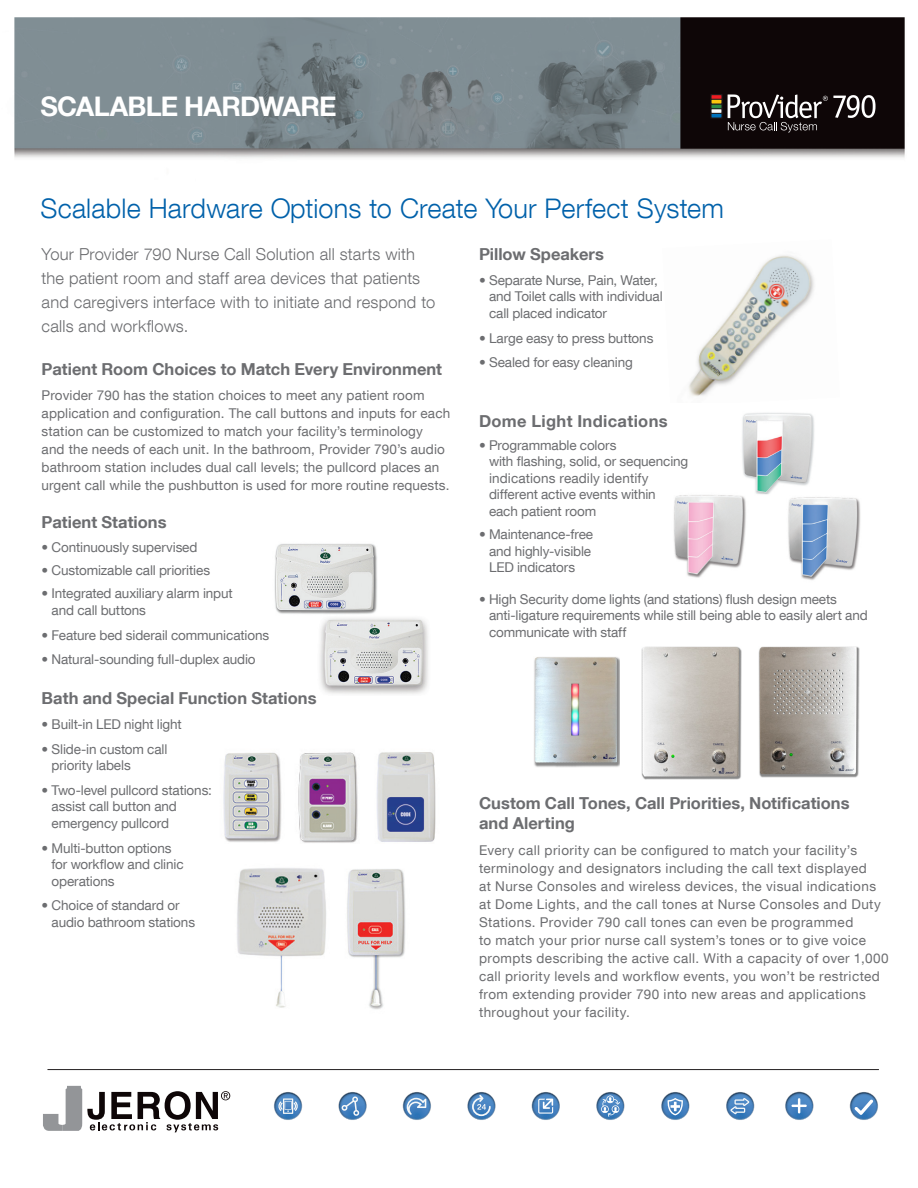
<style>
.page{position:relative;width:918px;height:1188px;background:#fff}
.page>*{position:absolute;margin:0;border:0;box-sizing:border-box;transform-origin:0 0}
.Headline_blue{font:300 27px "Helvetica Neue LT Com";letter-spacing:.005em;color:#0161aa}
.Tag_Line{font:700 27px "Helvetica Neue LT Com";letter-spacing:-.03em;color:#fff}
.Intro_Text{font:300 16.5px/24px "Helvetica Neue LT Com";letter-spacing:.01em;color:#6c6d70}
.Subhead{font:700 16.5px/19.5px "Helvetica Neue LT Com";color:#6c6d70}
.Intro_Text-2{font:700 16.5px "Helvetica Neue LT Com";color:#6c6d70}
.Intro_Text-3{font:700 16.5px "Helvetica Neue LT Com";letter-spacing:.02em;color:#6c6d70}
.Subhead-2{font:13.5px/16.5px "Helvetica Neue LT Com";letter-spacing:-.005em;color:#6c6d70}
.Subhead-3{font:13.5px/18px "Helvetica Neue LT Com";letter-spacing:.03em;color:#6c6d70}
.Intro_Text-4{font:13.5px/18px "Helvetica Neue LT Com";letter-spacing:.01em;color:#6c6d70}
.Intro_Text-5{font:13.5px/16.5px "Helvetica Neue LT Com";letter-spacing:-.01em;color:#6c6d70}
</style>
<div class="page">
<img style="left:14px;top:17px;width:891px;height:141px">
<svg style="left:711px;top:95px;width:11px;height:4px"></svg>
<div style="left:711px;top:113px;width:11px;height:5px;background:#0072bc"></div>
<div style="left:711px;top:113px;width:11px;height:5px;border:1px solid #231f20"></div>
<div style="left:711px;top:104px;width:11px;height:5px;background:#2f8b46"></div>
<div style="left:711px;top:104px;width:11px;height:5px;border:1px solid #231f20"></div>
<div style="left:711px;top:99px;width:11px;height:5px;background:#fec50d"></div>
<div style="left:711px;top:99px;width:11px;height:5px;border:1px solid #231f20"></div>
<svg style="left:728px;top:94px;width:148px;height:38px;background:#423c3c"></svg>
<hr style="left:47px;top:1069px;width:832px;height:1px;background:#231f20">
<svg style="left:43px;top:1086px;width:187px;height:46px"></svg>
<svg style="left:850px;top:1092px;width:28px;height:28px"></svg>
<svg style="left:274px;top:1092px;width:28px;height:28px"></svg>
<svg style="left:338px;top:1092px;width:29px;height:28px"></svg>
<svg style="left:403px;top:1092px;width:28px;height:28px"></svg>
<svg style="left:467px;top:1092px;width:29px;height:28px"></svg>
<svg style="left:532px;top:1092px;width:28px;height:28px"></svg>
<svg style="left:596px;top:1092px;width:29px;height:28px"></svg>
<svg style="left:661px;top:1092px;width:29px;height:28px"></svg>
<svg style="left:726px;top:1092px;width:28px;height:28px"></svg>
<svg style="left:785px;top:1092px;width:29px;height:28px"></svg>
<img style="left:688px;top:255px;width:126px;height:141px">
<img style="left:223px;top:752px;width:213px;height:257px">
<img style="left:674px;top:413px;width:187px;height:167px">
<img style="left:274px;top:543px;width:154px;height:151px">
<img style="left:534px;top:657px;width:86px;height:110px">
<img style="left:641px;top:647px;width:101px;height:133px">
<img style="left:759px;top:646px;width:100px;height:132px">
<p class="Tag_Line" style="left:40px;top:89px;width:298px">SCALABLE HARDWARE</p>
<p class="Headline_blue" style="left:40px;top:192px;width:685px">Scalable Hardware Options to Create Your Perfect System</p>
<p class="Intro_Text" style="left:42px;top:242px;width:395px">Your Provider 790 Nurse Call Solution all starts with the patient room and staff area devices that patients and caregivers interface with to initiate and respond to calls and workflows.</p>
<p class="Intro_Text-2" style="left:42px;top:359px;width:402px">Patient Room Choices to Match Every Environment</p>
<p class="Intro_Text-4" style="left:42px;top:386px;width:410px">Provider 790 has the station choices to meet any patient room application and configuration. The call buttons and inputs for each station can be customized to match your facility’s terminology<br>and the needs of each unit. In the bathroom, Provider 790’s audio bathroom station includes dual call levels; the pullcord places an urgent call while the pushbutton is used for more routine requests.</p>
<p class="Intro_Text-2" style="left:42px;top:512px;width:126px">Patient Stations</p>
<p class="Intro_Text-5" style="left:42px;top:539px;width:157px">• Continuously supervised</p>
<p class="Intro_Text-5" style="left:42px;top:562px;width:170px">• Customizable call priorities</p>
<p class="Subhead-2" style="left:52px;top:585px;width:183px;text-indent:-10px">• Integrated auxiliary alarm input and call buttons</p>
<p class="Subhead-2" style="left:42px;top:626px;width:229px">• Feature bed siderail communications</p>
<p class="Subhead-2" style="left:42px;top:651px;width:216px">• Natural-sounding full-duplex audio</p>
<p class="Subhead" style="left:42px;top:688px;width:276px">Bath and Special Function Stations</p>
<p class="Subhead-2" style="left:42px;top:716px;width:142px">• Built-in LED night light</p>
<p class="Subhead-2" style="left:52px;top:740px;width:117px;text-indent:-10px">• Slide-in custom call priority labels</p>
<p class="Subhead-2" style="left:52px;top:782px;width:162px;text-indent:-10px">• Two-level pullcord stations: assist call button and emergency pullcord</p>
<p class="Subhead-2" style="left:52px;top:839px;width:134px;text-indent:-10px">• Multi-button options for workflow and clinic operations</p>
<p class="Subhead-2" style="left:52px;top:897px;width:145px;text-indent:-10px">• Choice of standard or audio bathroom stations</p>
<p class="Subhead" style="left:479px;top:244px;width:126px">Pillow Speakers</p>
<p class="Subhead-2" style="left:489px;top:272px;width:175px;text-indent:-10px">• Separate Nurse, Pain, Water, and Toilet calls with individual call placed indicator</p>
<p class="Subhead-2" style="left:479px;top:329px;width:176px">• Large easy to press buttons</p>
<p class="Subhead-2" style="left:479px;top:354px;width:155px">• Sealed for easy cleaning</p>
<p class="Intro_Text-3" style="left:479px;top:410px;width:190px">Dome Light Indications</p>
<p class="Intro_Text-5" style="left:489px;top:437px;width:201px;text-indent:-10px">• Programmable colors<br>with flashing, solid, or sequencing indications readily identify different active events within<br>each patient room</p>
<p class="Subhead-2" style="left:479px;top:526px;width:116px;text-align:center">• Maintenance-free and highly-visible<br>LED indicators</p>
<p class="Subhead-2" style="left:489px;top:590px;width:380px;text-indent:-10px">• High Security dome lights (and stations) flush design meets anti-ligature requirements while still being able to easily alert and communicate with staff</p>
<p class="Subhead" style="left:479px;top:793px;width:372px">Custom Call Tones, Call Priorities, Notifications and Alerting</p>
<p class="Subhead-3" style="left:479px;top:841px;width:411px">Every call priority can be configured to match your facility’s terminology and designators including the call text displayed<br>at Nurse Consoles and wireless devices, the visual indications at Dome Lights, and the call tones at Nurse Consoles and Duty Stations. Provider 790 call tones can even be programmed<br>to match your prior nurse call system’s tones or to give voice prompts describing the active call. With a capacity of over 1,000 call priority levels and workflow events, you won’t be restricted from extending provider 790 into new areas and applications throughout your facility.</p>
</div>
